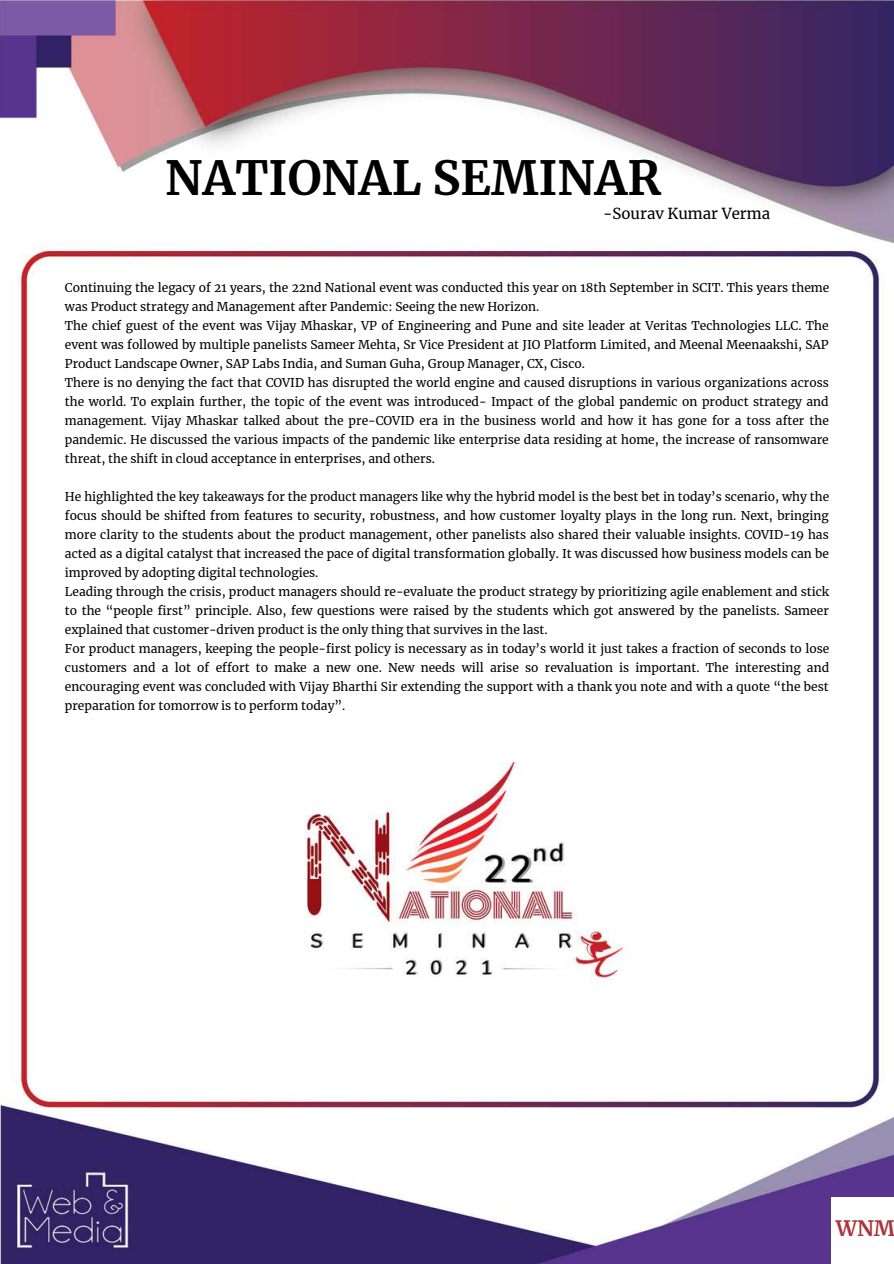
<style>
.page{position:relative;width:894px;height:1264px;background:#fff}
.page>*{position:absolute;margin:0;border:0;box-sizing:border-box;transform-origin:0 0}
.t1{font:700 46.5px "Merriweather";color:#000}
.t2{font:700 21px "Merriweather";color:#a8363e}
.t3{font:15px "Merriweather";color:#000}
.t4{font:12px/19px "Merriweather";color:#000}
</style>
<div class="page">
<img style="left:0;top:0;width:893px;height:1263px">
<div style="left:831px;top:1197px;width:62px;height:66px;background:#fff"></div>
<img style="left:163px;top:762px;width:551px;height:288px">
<h1 class="t1" style="left:165px;top:149px;width:497px">NATIONAL SEMINAR</h1>
<p class="t3" style="left:603px;top:205px;width:168px">-Sourav Kumar Verma</p>
<p class="t4" style="left:65px;top:278px;width:765px">Continuing the legacy of 21 years, the 22nd National event was conducted this year on 18th September in SCIT. This years theme was Product strategy and Management after Pandemic: Seeing the new Horizon.<br>The chief guest of the event was Vijay Mhaskar, VP of Engineering and Pune and site leader at Veritas Technologies LLC. The event was followed by multiple panelists Sameer Mehta, Sr Vice President at JIO Platform Limited, and Meenal Meenaakshi, SAP Product Landscape Owner, SAP Labs India, and Suman Guha, Group Manager, CX, Cisco.<br>There is no denying the fact that COVID has disrupted the world engine and caused disruptions in various organizations across the world. To explain further, the topic of the event was introduced- Impact of the global pandemic on product strategy and management. Vijay Mhaskar talked about the pre-COVID era in the business world and how it has gone for a toss after the pandemic. He discussed the various impacts of the pandemic like enterprise data residing at home, the increase of ransomware threat, the shift in cloud acceptance in enterprises, and others.</p>
<p class="t4" style="left:65px;top:487px;width:765px">He highlighted the key takeaways for the product managers like why the hybrid model is the best bet in today’s scenario, why the focus should be shifted from features to security, robustness, and how customer loyalty plays in the long run. Next, bringing more clarity to the students about the product management, other panelists also shared their valuable insights. COVID-19 has acted as a digital catalyst that increased the pace of digital transformation globally. It was discussed how business models can be improved by adopting digital technologies.<br>Leading through the crisis, product managers should re-evaluate the product strategy by prioritizing agile enablement and stick to the “people first” principle. Also, few questions were raised by the students which got answered by the panelists. Sameer explained that customer-driven product is the only thing that survives in the last.<br>For product managers, keeping the people-first policy is necessary as in today’s world it just takes a fraction of seconds to lose customers and a lot of effort to make a new one. New needs will arise so revaluation is important. The interesting and encouraging event was concluded with Vijay Bharthi Sir extending the support with a thank you note and with a quote “the best preparation for tomorrow is to perform today”.</p>
<h2 class="t2" style="left:835px;top:1215px;width:61px">WNM</h2>
</div>
